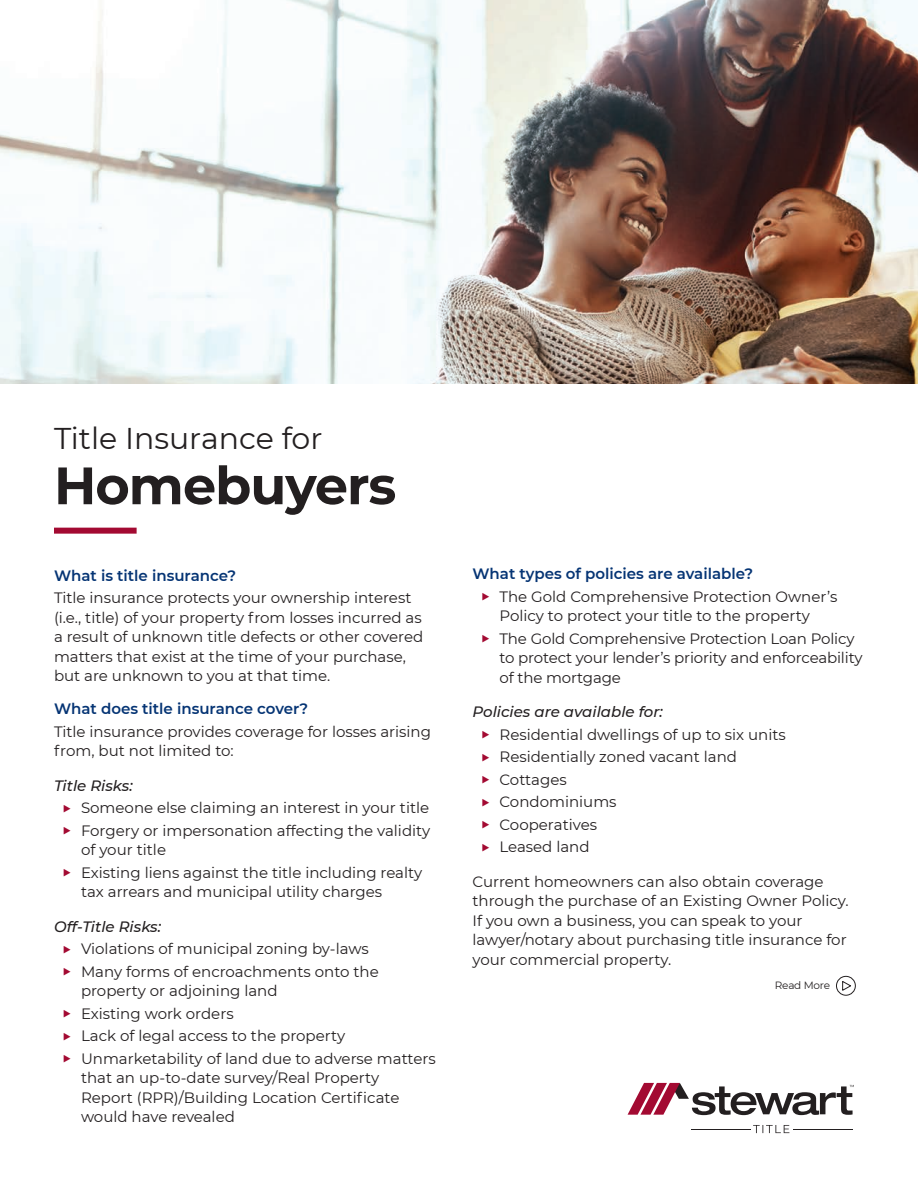
<style>
.page{position:relative;width:918px;height:1188px;background:#fff}
.page>*{position:absolute;margin:0;border:0;box-sizing:border-box;transform-origin:0 0}
.t1{font:700 52.5px "Montserrat";letter-spacing:-.02em;color:#231f20}
.t2{font:30px "Montserrat";color:#231f20}
.t3{font:15px/19.5px "Montserrat";color:#231f20}
.t4{font:600 15px "Montserrat";color:#053474}
.t5{font:italic 500 15px "Montserrat";color:#231f20}
.t6{font:10.5px "Montserrat";letter-spacing:-.025em;color:#231f20}
.s1{font-family:"European Pi Three";font-size:9.75px;color:#a30a32}
</style>
<div class="page">
<img style="left:0;top:0;width:918px;height:384px">
<svg style="left:753px;top:1125px;width:36px;height:8px"></svg>
<hr style="left:793px;top:1129px;width:60px;height:1px;background:#231f20">
<hr style="left:692px;top:1129px;width:59px;height:1px;background:#231f20">
<svg style="left:628px;top:1083px;width:226px;height:32px"></svg>
<div style="left:54px;top:528px;width:83px;height:6px;background:#a30a32"></div>
<div style="left:836px;top:976px;width:20px;height:20px;border:1px solid #231f20;border-radius:50%"></div>
<svg style="left:842px;top:981px;width:9px;height:10px"></svg>
<h1 class="t2" style="left:54px;top:417px;width:270px">Title Insurance for</h1>
<h1 class="t1" style="left:54px;top:448px;width:344px">Homebuyers</h1>
<h2 class="t4" style="left:54px;top:565px;width:184px">What is title insurance?</h2>
<p class="t3" style="left:54px;top:588px;width:371px">Title insurance protects your ownership interest (i.e., title) of your property from losses incurred as a result of unknown title defects or other covered matters that exist at the time of your purchase, but are unknown to you at that time.</p>
<h2 class="t4" style="left:54px;top:698px;width:256px">What does title insurance cover?</h2>
<p class="t3" style="left:54px;top:721px;width:379px">Title insurance provides coverage for losses arising from, but not limited to:</p>
<h3 class="t5" style="left:54px;top:775px;width:80px">Title Risks:</h3>
<p class="t3" style="left:63px;top:796px;width:369px;line-height:22.5px"><span class="s1">E</span> Someone else claiming an interest in your title<br><span class="s1">E</span> Forgery or impersonation affecting the validity</p>
<p class="t3" style="left:63px;top:838px;width:361px;line-height:22.5px;text-indent:18px">of your title<br><span class="s1">E</span> Existing liens against the title including realty</p>
<p class="t3" style="left:81px;top:882px;width:303px">tax arrears and municipal utility charges</p>
<h3 class="t5" style="left:54px;top:916px;width:109px">Off-Title Risks:</h3>
<p class="t3" style="left:63px;top:937px;width:317px;line-height:22.5px"><span class="s1">E</span> Violations of municipal zoning by-laws<br><span class="s1">E</span> Many forms of encroachments onto the</p>
<p class="t3" style="left:63px;top:979px;width:374px;line-height:22.5px;text-indent:18px">property or adjoining land<br><span class="s1">E</span> Existing work orders<br><span class="s1">E</span> Lack of legal access to the property<br><span class="s1">E</span> Unmarketability of land due to adverse matters</p>
<p class="t3" style="left:81px;top:1068px;width:320px">that an up-to-date survey/Real Property<br>Report (RPR)/Building Location Certificate would have revealed</p>
<h2 class="t4" style="left:473px;top:563px;width:282px">What types of policies are available?</h2>
<p class="t3" style="left:500px;top:586px;width:339px;text-indent:-18px"><span class="s1">E</span> The Gold Comprehensive Protection Owner’s<br>Policy to protect your title to the property</p>
<p class="t3" style="left:500px;top:628px;width:365px;text-indent:-18px"><span class="s1">E</span> The Gold Comprehensive Protection Loan Policy to protect your lender’s priority and enforceability of the mortgage</p>
<h3 class="t5" style="left:473px;top:702px;width:192px">Policies are available for:</h3>
<p class="t3" style="left:482px;top:723px;width:306px;line-height:22.5px"><span class="s1">E</span> Residential dwellings of up to six units<br><span class="s1">E</span> Residentially zoned vacant land<br><span class="s1">E</span> Cottages<br><span class="s1">E</span> Condominiums<br><span class="s1">E</span> Cooperatives<br><span class="s1">E</span> Leased land</p>
<p class="t3" style="left:473px;top:871px;width:378px">Current homeowners can also obtain coverage through the purchase of an Existing Owner Policy.<br>If you own a business, you can speak to your lawyer/notary about purchasing title insurance for your commercial property.</p>
<p class="t6" style="left:775px;top:978px;width:57px">Read More</p>
</div>
